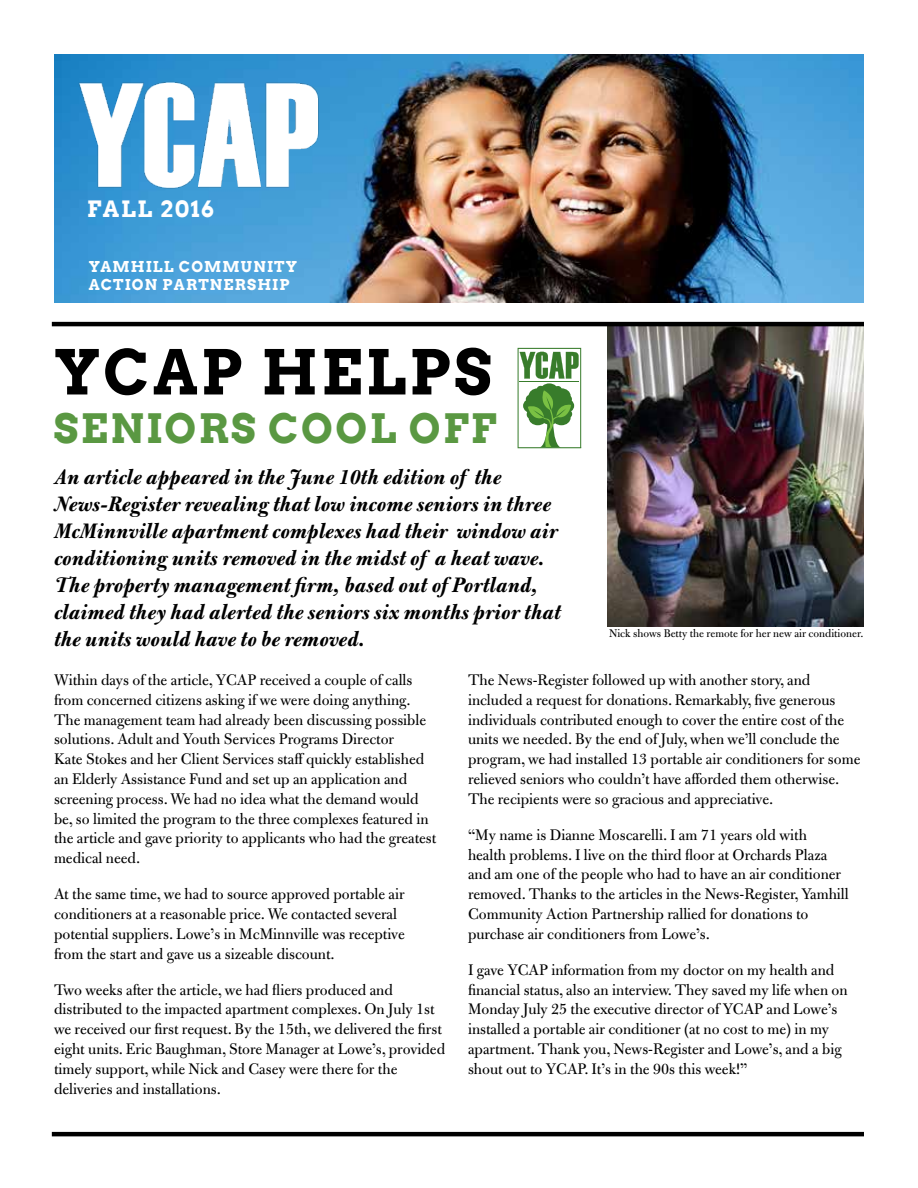
<style>
.page{position:relative;width:918px;height:1188px;background:#fff}
.page>*{position:absolute;margin:0;border:0;box-sizing:border-box;transform-origin:0 0}
.t1{font:700 61.5px "Arvo";letter-spacing:.05em;color:#000}
.t2{font:700 40.5px "Arvo";letter-spacing:.055em;color:#5a9842}
.t3{font:italic 700 22.5px/27px "Bulmer";color:#000}
.t4{font:700 22.5px "Arvo";letter-spacing:.075em;color:#fff}
.t5{font:16.5px/19.8px "Bulmer";color:#000}
.t6{font:700 15px/18px "Arvo";letter-spacing:.075em;color:#fff}
.t7{font:12px "Bulmer";color:#000}
</style>
<div class="page">
<img style="left:608px;top:326px;width:256px;height:300px">
<img style="left:54px;top:54px;width:810px;height:248px">
<img style="left:75px;top:76px;width:246px;height:116px">
<hr style="left:52px;top:322px;width:812px;height:4px;background:#000">
<hr style="left:52px;top:1132px;width:812px;height:4px;background:#000">
<svg style="left:517px;top:347px;width:65px;height:102px"></svg>
<svg style="left:518px;top:348px;width:63px;height:100px"></svg>
<h3 class="t4" style="left:87px;top:195px;width:128px">FALL 2016</h3>
<p class="t6" style="left:89px;top:258px;width:210px">YAMHILL COMMUNITY<br>ACTION PARTNERSHIP</p>
<h1 class="t1" style="left:54px;top:334px;width:439px">YCAP HELPS</h1>
<h2 class="t2" style="left:54px;top:403px;width:444px">SENIORS COOL OFF</h2>
<p class="t3" style="left:54px;top:464px;width:509px">An article appeared in the June 10th edition of the News-Register revealing that low income seniors in three McMinnville apartment complexes had their window air conditioning units removed in the midst of a heat wave.<br>The property management firm, based out of Portland, claimed they had alerted the seniors six months prior that the units would have to be removed.</p>
<p class="t5" style="left:54px;top:670px;width:384px">Within days of the article, YCAP received a couple of calls from concerned citizens asking if we were doing anything.<br>The management team had already been discussing possible solutions. Adult and Youth Services Programs Director<br>Kate Stokes and her Client Services staff quickly established an Elderly Assistance Fund and set up an application and screening process. We had no idea what the demand would be, so limited the program to the three complexes featured in the article and gave priority to applicants who had the greatest medical need.</p>
<p class="t5" style="left:54px;top:884px;width:352px">At the same time, we had to source approved portable air conditioners at a reasonable price. We contacted several potential suppliers. Lowe’s in McMinnville was receptive from the start and gave us a sizeable discount.</p>
<p class="t5" style="left:54px;top:980px;width:393px">Two weeks after the article, we had fliers produced and distributed to the impacted apartment complexes. On July 1st we received our first request. By the 15th, we delivered the first eight units. Eric Baughman, Store Manager at Lowe’s, provided timely support, while Nick and Casey were there for the deliveries and installations.</p>
<p class="t7" style="left:609px;top:627px;width:256px">Nick shows Betty the remote for her new air conditioner.</p>
<p class="t5" style="left:468px;top:670px;width:394px">The News-Register followed up with another story, and included a request for donations. Remarkably, five generous individuals contributed enough to cover the entire cost of the units we needed. By the end of July, when we’ll conclude the program, we had installed 13 portable air conditioners for some relieved seniors who couldn’t have afforded them otherwise.<br>The recipients were so gracious and appreciative.</p>
<p class="t5" style="left:468px;top:825px;width:382px">“My name is Dianne Moscarelli. I am 71 years old with health problems. I live on the third floor at Orchards Plaza and am one of the people who had to have an air conditioner removed. Thanks to the articles in the News-Register, Yamhill Community Action Partnership rallied for donations to purchase air conditioners from Lowe’s.</p>
<p class="t5" style="left:468px;top:960px;width:381px">I gave YCAP information from my doctor on my health and financial status, also an interview. They saved my life when on Monday July 25 the executive director of YCAP and Lowe’s installed a portable air conditioner (at no cost to me) in my apartment. Thank you, News-Register and Lowe’s, and a big shout out to YCAP. It’s in the 90s this week!”</p>
</div>
